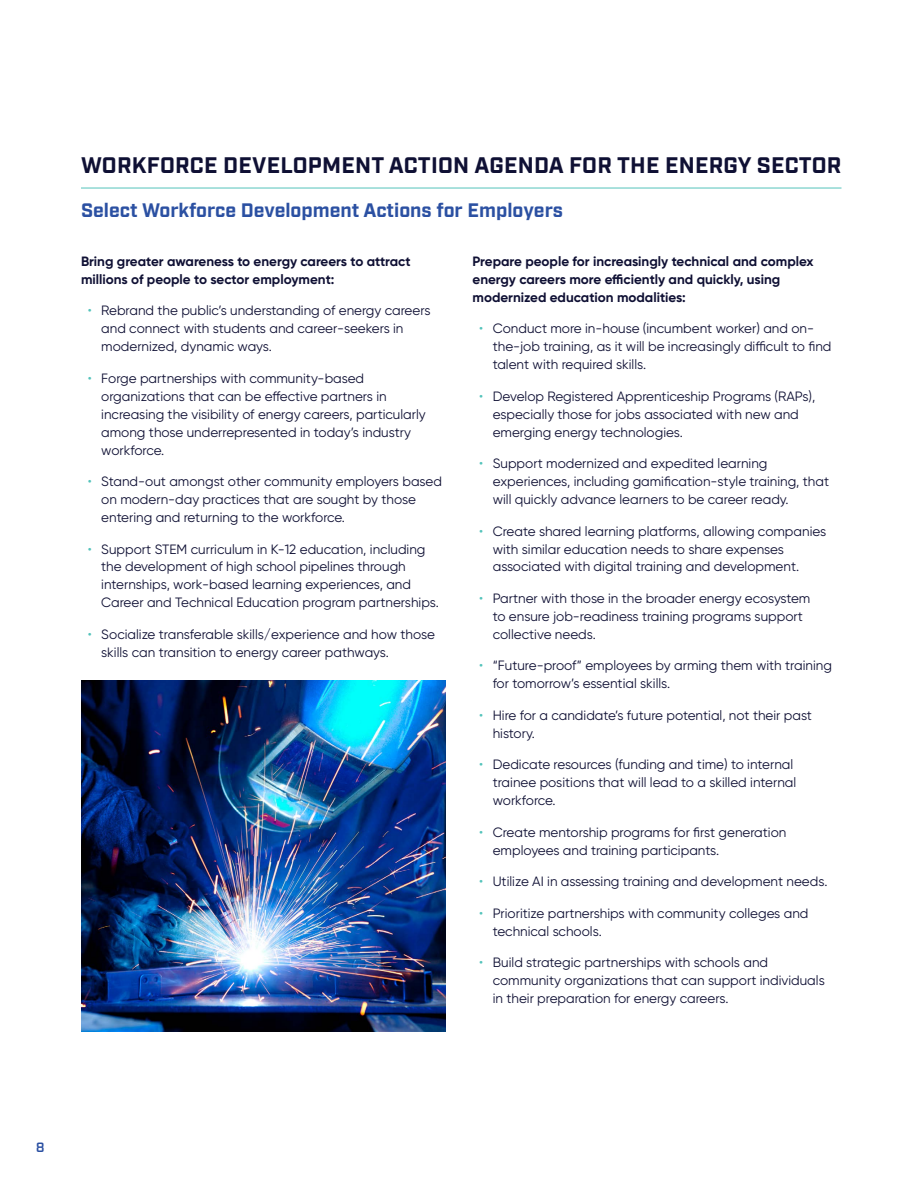
<style>
.page{position:relative;width:918px;height:1188px;background:#fff}
.page>*{position:absolute;margin:0;border:0;box-sizing:border-box;transform-origin:0 0}
.t1{font:700 22.5px "Industry";letter-spacing:.01em;color:#0f1034}
.t2{font:700 19.5px "Industry";color:#2b50a2}
.t3{font:13.5px/18px "Gilroy";color:#0f1034}
.t4{font:700 13.5px/18px "Gilroy";color:#0f1034}
.t5{font:600 13.5px "Industry";color:#2b50a2}
.s1{color:#54c3bb}
</style>
<div class="page">
<hr style="left:917px;top:0;width:1px;height:1188px;background:#f7f7fb">
<img style="left:81px;top:680px;width:365px;height:351px">
<hr style="left:81px;top:188px;width:761px;height:1px;background:#54c3bb">
<h1 class="t1" style="left:81px;top:152px;width:762px">WORKFORCE DEVELOPMENT ACTION AGENDA FOR THE ENERGY SECTOR</h1>
<h2 class="t2" style="left:81px;top:199px;width:483px">Select Workforce Development Actions for Employers</h2>
<p class="t4" style="left:81px;top:252px;width:331px">Bring greater awareness to energy careers to attract millions of people to sector employment:</p>
<p class="t3" style="left:101px;top:301px;width:331px;text-indent:-14px"><span class="s1">•</span> Rebrand the public’s understanding of energy careers and connect with students and career-seekers in modernized, dynamic ways.</p>
<p class="t3" style="left:101px;top:369px;width:326px;text-indent:-14px"><span class="s1">•</span> Forge partnerships with community-based organizations that can be effective partners in increasing the visibility of energy careers, particularly among those underrepresented in today’s industry workforce.</p>
<p class="t3" style="left:101px;top:472px;width:342px;text-indent:-14px"><span class="s1">•</span> Stand-out amongst other community employers based on modern-day practices that are sought by those entering and returning to the workforce.</p>
<p class="t3" style="left:101px;top:540px;width:339px;text-indent:-14px"><span class="s1">•</span> Support STEM curriculum in K-12 education, including the development of high school pipelines through internships, work-based learning experiences, and Career and Technical Education program partnerships.</p>
<p class="t3" style="left:101px;top:625px;width:335px;text-indent:-14px"><span class="s1">•</span> Socialize transferable skills/experience and how those skills can transition to energy career pathways.</p>
<p class="t4" style="left:472px;top:252px;width:343px">Prepare people for increasingly technical and complex energy careers more efficiently and quickly, using modernized education modalities:</p>
<p class="t3" style="left:493px;top:319px;width:340px;text-indent:-14px"><span class="s1">•</span> Conduct more in-house (incumbent worker) and on&shy;the-job training, as it will be increasingly difficult to find talent with required skills.</p>
<p class="t3" style="left:493px;top:387px;width:324px;text-indent:-14px"><span class="s1">•</span> Develop Registered Apprenticeship Programs (RAPs), especially those for jobs associated with new and emerging energy technologies.</p>
<p class="t3" style="left:493px;top:454px;width:338px;text-indent:-14px"><span class="s1">•</span> Support modernized and expedited learning experiences, including gamification-style training, that will quickly advance learners to be career ready.</p>
<p class="t3" style="left:493px;top:522px;width:335px;text-indent:-14px"><span class="s1">•</span> Create shared learning platforms, allowing companies with similar education needs to share expenses associated with digital training and development.</p>
<p class="t3" style="left:493px;top:589px;width:319px;text-indent:-14px"><span class="s1">•</span> Partner with those in the broader energy ecosystem to ensure job-readiness training programs support collective needs.</p>
<p class="t3" style="left:493px;top:657px;width:341px;text-indent:-14px"><span class="s1">•</span> “Future-proof” employees by arming them with training for tomorrow’s essential skills.</p>
<p class="t3" style="left:493px;top:706px;width:321px;text-indent:-14px"><span class="s1">•</span> Hire for a candidate’s future potential, not their past history.</p>
<p class="t3" style="left:493px;top:756px;width:305px;text-indent:-14px"><span class="s1">•</span> Dedicate resources (funding and time) to internal trainee positions that will lead to a skilled internal workforce.</p>
<p class="t3" style="left:493px;top:823px;width:295px;text-indent:-14px"><span class="s1">•</span> Create mentorship programs for first generation employees and training participants.</p>
<p class="t3" style="left:479px;top:873px;width:350px"><span class="s1">•</span> Utilize AI in assessing training and development needs.</p>
<p class="t3" style="left:493px;top:904px;width:317px;text-indent:-14px"><span class="s1">•</span> Prioritize partnerships with community colleges and technical schools.</p>
<p class="t3" style="left:493px;top:954px;width:334px;text-indent:-14px"><span class="s1">•</span> Build strategic partnerships with schools and community organizations that can support individuals in their preparation for energy careers.</p>
<p class="t5" style="left:36px;top:1140px;width:10px">8</p>
</div>
